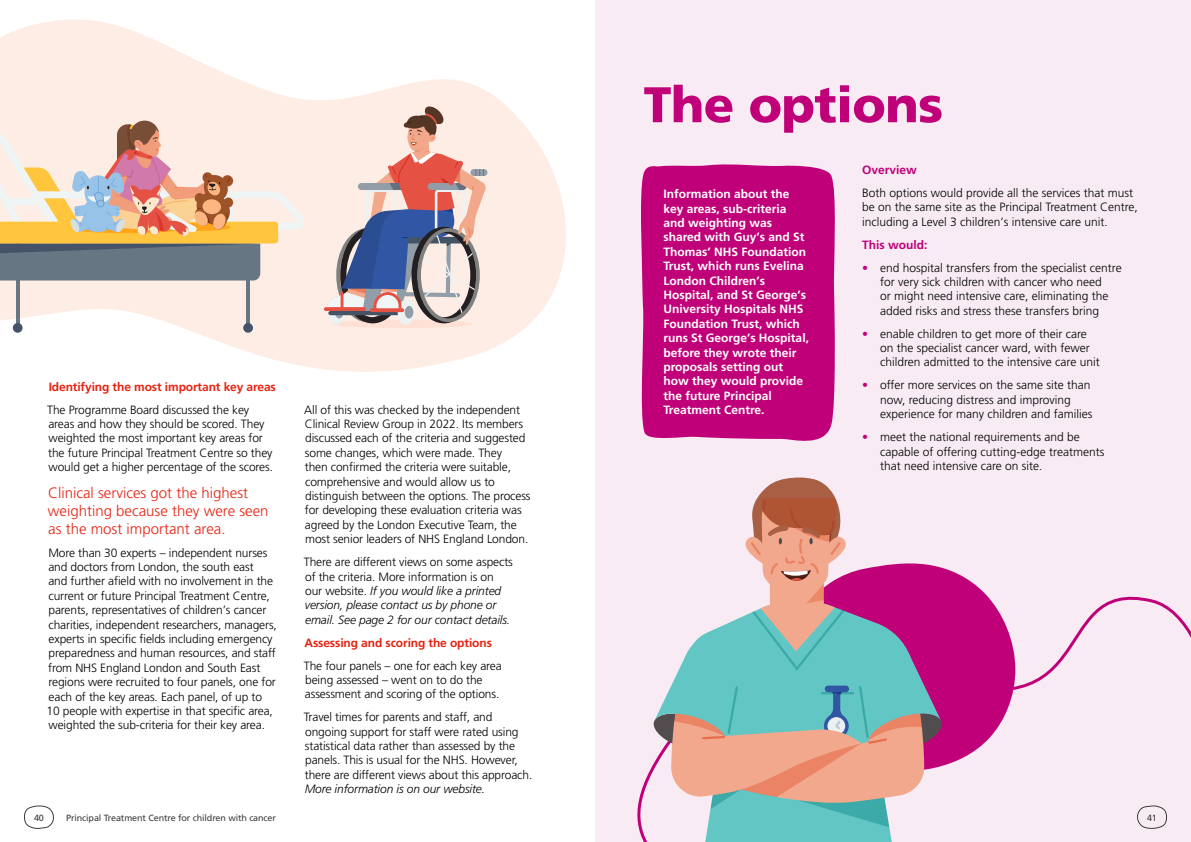
<style>
.page{position:relative;width:1191px;height:842px;background:#fff}
.page>*{position:absolute;margin:0;border:0;box-sizing:border-box;transform-origin:0 0}
.t1{font:900 50px "Frutiger";letter-spacing:-.01em;color:#bf0078}
.t2{font:300 15px/18px "Frutiger";color:#e42313}
.t3{font:300 12px/14.4px "Frutiger";letter-spacing:-.01em;color:#000}
.t4{font:700 12px/14.4px "Frutiger";color:#fff}
.t5{font:italic 300 12px/14.4px "Frutiger";letter-spacing:-.01em;color:#000}
.t6{font:700 12px "Frutiger";letter-spacing:-.01em;color:#e42313}
.t7{font:700 12px "Frutiger";color:#bf0078}
.t8{font:9px "Frutiger";letter-spacing:-.01em;color:#3c3c3b}
.s1{font-style:normal}
.s2{color:#bf0078}
</style>
<div class="page">
<svg style="left:0;top:19px;width:566px;height:353px;fill:#feede5"></svg>
<div style="left:595px;top:0;width:596px;height:842px;background:#f8ebf4"></div>
<div style="left:641px;top:164px;width:194px;height:277px;background:#bf0078"></div>
<svg style="left:637px;top:596px;width:554px;height:246px"></svg>
<hr style="left:16px;top:243px;width:4px;height:82px;background:#677683">
<div style="left:13px;top:323px;width:10px;height:10px;background:#445367;border-radius:50%"></div>
<hr style="left:246px;top:243px;width:4px;height:82px;background:#677683">
<div style="left:243px;top:323px;width:10px;height:10px;background:#445367;border-radius:50%"></div>
<svg style="left:0;top:121px;width:305px;height:159px;background:#d3bdab"></svg>
<svg style="left:331px;top:320px;width:142px;height:8px"></svg>
<div style="left:470px;top:169px;width:17px;height:7px;background:#929da8;border-radius:3px"></div>
<svg style="left:326px;top:105px;width:160px;height:218px;background:#c3adb2"></svg>
<svg style="left:944px;top:568px;width:71px;height:207px;fill:#bf0078"></svg>
<svg style="left:684px;top:827px;width:232px;height:15px;fill:#62c6c4"></svg>
<svg style="left:651px;top:477px;width:293px;height:350px"></svg>
<svg style="left:24px;top:805px;width:30px;height:24px"></svg>
<svg style="left:1136px;top:805px;width:31px;height:25px"></svg>
<p class="t6" style="left:49px;top:379px;width:229px">Identifying the most important key areas</p>
<p class="t3" style="left:47px;top:402px;width:227px">The Programme Board discussed the key areas and how they should be scored. They weighted the most important key areas for the future Principal Treatment Centre so they would get a higher percentage of the scores.</p>
<p class="t2" style="left:48px;top:483px;width:222px">Clinical services got the highest weighting because they were seen as the most important area.</p>
<p class="t3" style="left:47px;top:545px;width:232px">More than 30 experts – independent nurses and doctors from London, the south east<br>and further afield with no involvement in the current or future Principal Treatment Centre, parents, representatives of children’s cancer charities, independent researchers, managers, experts in specific fields including emergency preparedness and human resources, and staff from NHS England London and South East regions were recruited to four panels, one for each of the key areas. Each panel, of up to<br>10 people with expertise in that specific area, weighted the sub-criteria for their key area.</p>
<p class="t3" style="left:304px;top:402px;width:228px">All of this was checked by the independent Clinical Review Group in 2022. Its members discussed each of the criteria and suggested some changes, which were made. They<br>then confirmed the criteria were suitable, comprehensive and would allow us to distinguish between the options. The process for developing these evaluation criteria was agreed by the London Executive Team, the most senior leaders of NHS England London.</p>
<p class="t5" style="left:304px;top:555px;width:211px"><span class="s1">There are different views on some aspects of the criteria. More information is on<br>our website.</span> If you would like a printed version, please contact us by phone or email. See page 2 for our contact details.</p>
<p class="t6" style="left:304px;top:635px;width:189px">Assessing and scoring the options</p>
<p class="t3" style="left:304px;top:658px;width:199px">The four panels – one for each key area being assessed – went on to do the assessment and scoring of the options.</p>
<p class="t3" style="left:304px;top:710px;width:230px">Travel times for parents and staff, and ongoing support for staff were rated using statistical data rather than assessed by the panels. This is usual for the NHS. However, there are different views about this approach.</p>
<p class="t5" style="left:305px;top:782px;width:182px">More information is on our website.</p>
<h1 class="t1" style="left:643px;top:75px;width:301px">The options</h1>
<p class="t7" style="left:862px;top:163px;width:56px">Overview</p>
<p class="t3" style="left:862px;top:186px;width:277px">Both options would provide all the services that must be on the same site as the Principal Treatment Centre, including a Level 3 children’s intensive care unit.</p>
<p class="t7" style="left:862px;top:237px;width:67px">This would:</p>
<p class="t3" style="left:862px;top:260px;width:261px;text-align:center"><span class="s2">•</span> end hospital transfers from the specialist centre for very sick children with cancer who need<br>or might need intensive care, eliminating the added risks and stress these transfers bring</p>
<p class="t3" style="left:880px;top:326px;width:221px;text-indent:-18px"><span class="s2">•</span> enable children to get more of their care on the specialist cancer ward, with fewer children admitted to the intensive care unit</p>
<p class="t3" style="left:880px;top:378px;width:214px;text-indent:-18px"><span class="s2">•</span> offer more services on the same site than now, reducing distress and improving experience for many children and families</p>
<p class="t3" style="left:880px;top:430px;width:226px;text-indent:-18px"><span class="s2">•</span> meet the national requirements and be capable of offering cutting-edge treatments that need intensive care on site.</p>
<p class="t4" style="left:663px;top:187px;width:147px">Information about the key areas, sub-criteria and weighting was shared with Guy’s and St<br>Thomas’ NHS Foundation<br>Trust, which runs Evelina<br>London Children’s<br>Hospital, and St George’s<br>University Hospitals NHS<br>Foundation Trust, which runs St George’s Hospital, before they wrote their proposals setting out how they would provide the future Principal<br>Treatment Centre.</p>
<p class="t8" style="left:34px;top:812px;width:11px">40</p>
<p class="t8" style="left:66px;top:812px;width:211px">Principal Treatment Centre for children with cancer</p>
<p class="t8" style="left:1147px;top:812px;width:11px">41</p>
</div>
